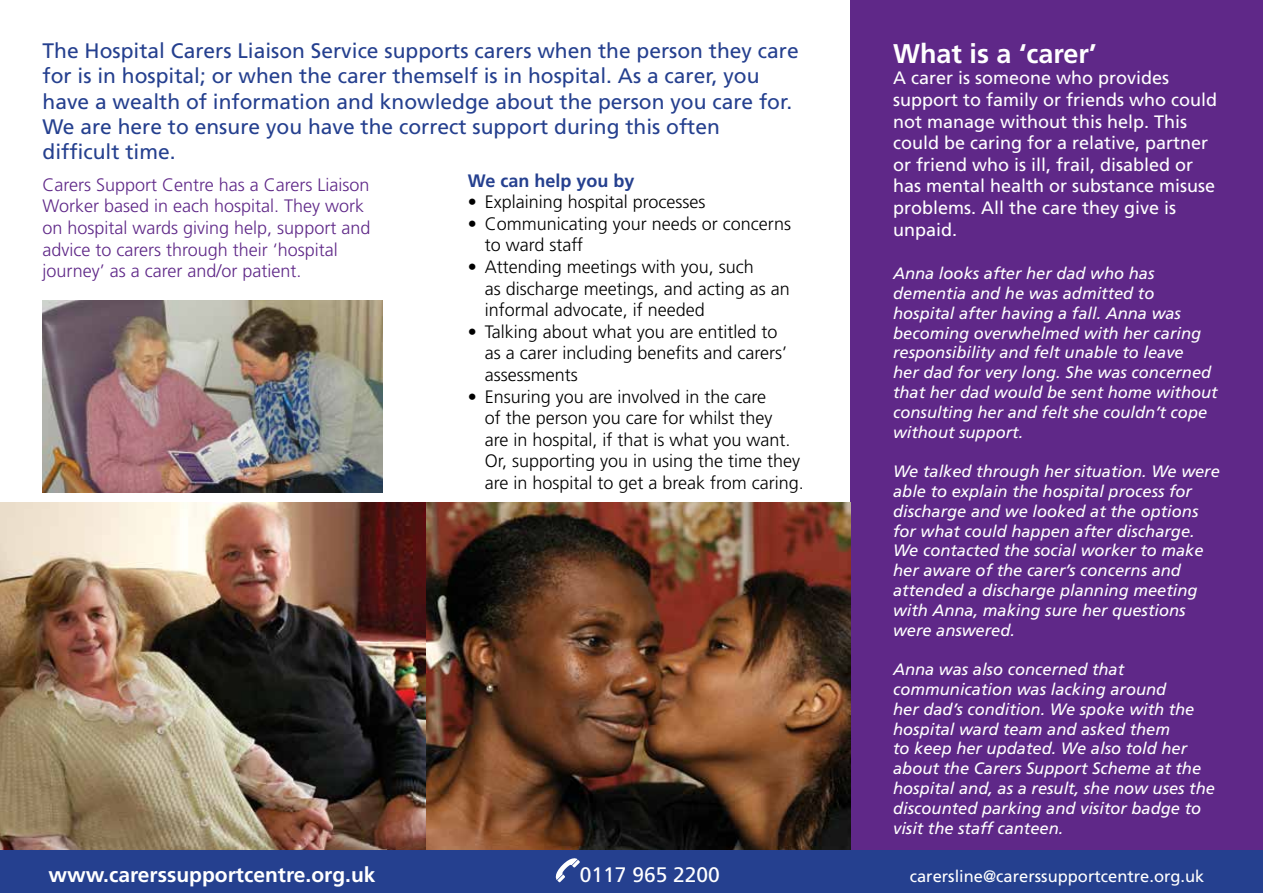
<style>
.page{position:relative;width:1263px;height:893px;background:#fff}
.page>*{position:absolute;margin:0;border:0;box-sizing:border-box;transform-origin:0 0}
.t1{font:700 27px "Frutiger";color:#fff}
.t2{font:21px/25.2px "Frutiger";color:#25408f}
.t3{font:700 21px "Frutiger";color:#fff}
.t4{font:21px "Frutiger";color:#fff}
.t5{font:300 18px/21.6px "Frutiger";color:#000}
.t6{font:18px/21.6px "Frutiger";color:#fff}
.t7{font:300 18px/21.6px "Frutiger";color:#5f2888}
.t8{font:700 18px "Frutiger";color:#25408f}
.t9{font:italic 16.5px/19.8px "Frutiger";color:#fff}
.t10{font:16.5px "Frutiger";color:#fff}
</style>
<div class="page">
<div style="left:850px;top:0;width:413px;height:860px;background:#5f2888"></div>
<img style="left:425px;top:502px;width:425px;height:348px">
<img style="left:0;top:502px;width:425px;height:348px">
<div style="left:0;top:850px;width:1263px;height:43px;background:#25408f"></div>
<svg style="left:555px;top:858px;width:25px;height:24px"></svg>
<img style="left:43px;top:301px;width:340px;height:191px">
<p class="t2" style="left:43px;top:38px;width:758px">The Hospital Carers Liaison Service supports carers when the person they care for is in hospital; or when the carer themself is in hospital. As a carer, you have a wealth of information and knowledge about the person you care for.<br>We are here to ensure you have the correct support during this often difficult time.</p>
<p class="t8" style="left:468px;top:170px;width:168px">We can help you by</p>
<p class="t5" style="left:468px;top:191px;width:239px">• Explaining hospital processes</p>
<p class="t5" style="left:485px;top:213px;width:308px;text-indent:-17px">• Communicating your needs or concerns to ward staff</p>
<p class="t5" style="left:485px;top:256px;width:307px;text-indent:-17px">• Attending meetings with you, such<br>as discharge meetings, and acting as an informal advocate, if needed</p>
<p class="t5" style="left:485px;top:321px;width:304px;text-indent:-17px">• Talking about what you are entitled to as a carer including benefits and carers’ assessments</p>
<p class="t5" style="left:485px;top:386px;width:321px;text-indent:-17px">• Ensuring you are involved in the care<br>of the person you care for whilst they<br>are in hospital, if that is what you want.<br>Or, supporting you in using the time they are in hospital to get a break from caring.</p>
<p class="t7" style="left:43px;top:174px;width:329px">Carers Support Centre has a Carers Liaison Worker based in each hospital. They work on hospital wards giving help, support and advice to carers through their ‘hospital journey’ as a carer and/or patient.</p>
<h1 class="t1" style="left:893px;top:38px;width:205px">What is a ‘carer’</h1>
<p class="t6" style="left:893px;top:67px;width:326px">A carer is someone who provides support to family or friends who could not manage without this help. This could be caring for a relative, partner or friend who is ill, frail, disabled or has mental health or substance misuse problems. All the care they give is unpaid.</p>
<p class="t9" style="left:893px;top:264px;width:326px">Anna looks after her dad who has dementia and he was admitted to hospital after having a fall. Anna was becoming overwhelmed with her caring responsibility and felt unable to leave<br>her dad for very long. She was concerned that her dad would be sent home without consulting her and felt she couldn’t cope without support.</p>
<p class="t9" style="left:893px;top:462px;width:328px">We talked through her situation. We were able to explain the hospital process for discharge and we looked at the options for what could happen after discharge.<br>We contacted the social worker to make her aware of the carer’s concerns and attended a discharge planning meeting with Anna, making sure her questions were answered.</p>
<p class="t9" style="left:893px;top:660px;width:323px">Anna was also concerned that communication was lacking around<br>her dad’s condition. We spoke with the hospital ward team and asked them<br>to keep her updated. We also told her about the Carers Support Scheme at the hospital and, as a result, she now uses the discounted parking and visitor badge to visit the staff canteen.</p>
<p class="t3" style="left:48px;top:863px;width:329px">www.carerssupportcentre.org.uk</p>
<p class="t4" style="left:580px;top:863px;width:142px">0117 965 2200</p>
<p class="t10" style="left:910px;top:866px;width:296px">carersline@carerssupportcentre.org.uk</p>
</div>
